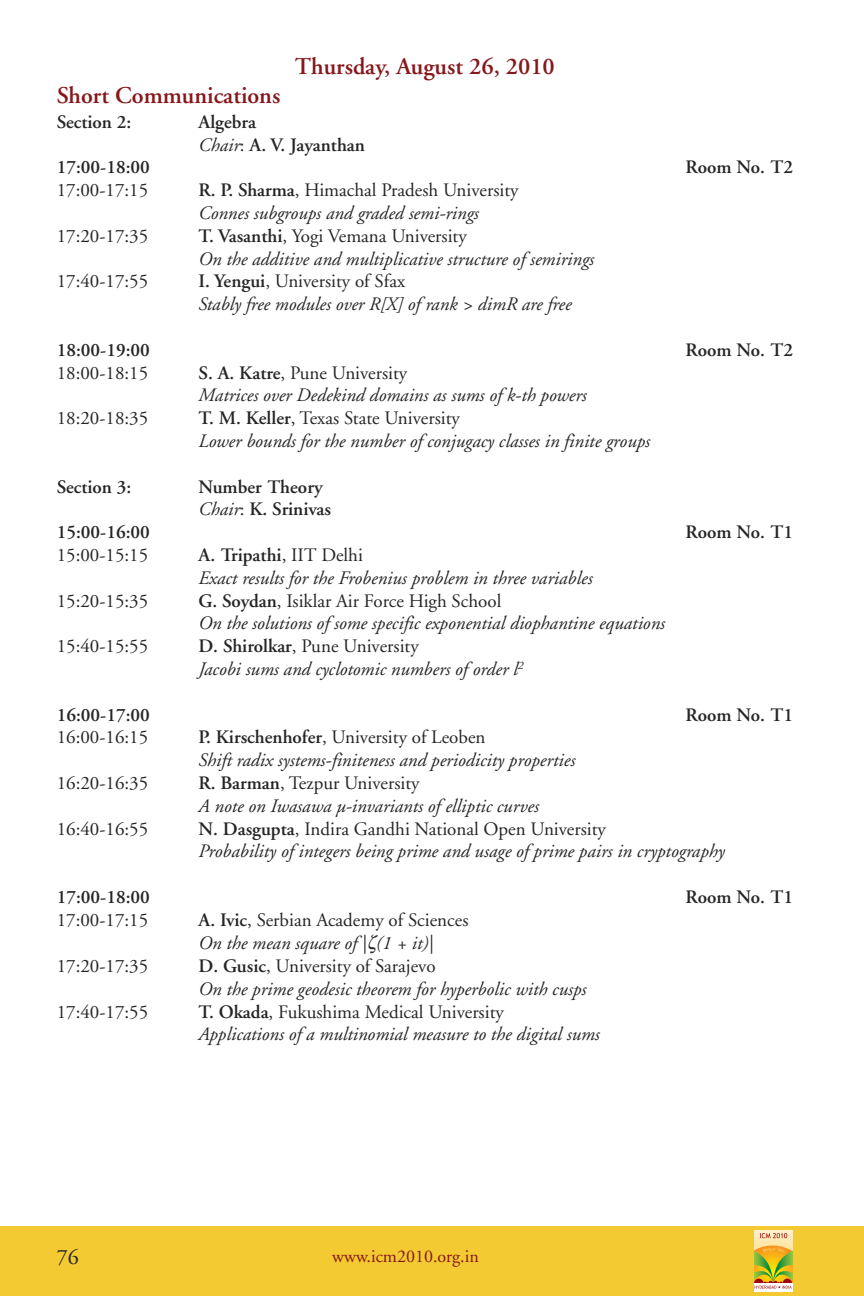
<style>
.page{position:relative;width:864px;height:1296px;background:#fff}
.page>*{position:absolute;margin:0;border:0;box-sizing:border-box;transform-origin:0 0}
.t1{font:600 24px "Adobe Garamond";color:#86181c}
.t2{font:22px "Adobe Garamond";color:#272627}
.t3{font:italic 19px/22.8px "Adobe Garamond";color:#272627}
.t4{font:19px/23.2px "Adobe Garamond";color:#272627}
.t5{font:600 19px/22.8px "Adobe Garamond";color:#272627}
.t6{font:18px "Adobe Garamond";color:#86181c}
.s1{font-weight:400;font-style:italic}
.s2{font-weight:400}
.s3{font-weight:600;font-style:normal}
.s4{font-style:normal}
.s5{font-weight:600}
.s6{font-style:italic}
</style>
<div class="page">
<div style="left:0;top:1226px;width:864px;height:70px;background:#f3ca32"></div>
<svg style="left:754px;top:1230px;width:39px;height:16px"></svg>
<svg style="left:760px;top:1233px;width:27px;height:5px"></svg>
<svg style="left:754px;top:1246px;width:39px;height:45px;background:#c5b448"></svg>
<p class="t1" style="left:295px;top:57px;width:261px">Thursday, August 26, 2010</p>
<p class="t1" style="left:57px;top:85px;width:225px">Short Communications</p>
<p class="t5" style="left:57px;top:112px;width:76px">Section 2:</p>
<p class="t5" style="left:198px;top:112px;width:168px">Algebra<br><span class="s1">Chair</span><span class="s2">:</span> A. V. Jayanthan</p>
<p class="t5" style="left:57px;top:158px;width:95px">17:00-18:00</p>
<p class="t5" style="left:686px;top:158px;width:109px">Room No. T2</p>
<p class="t4" style="left:57px;top:180px;width:93px">17:00-17:15</p>
<p class="t3" style="left:198px;top:181px;width:322px"><span class="s3">R. P. Sharma</span><span class="s4">, Himachal Pradesh University<br></span>Connes subgroups and graded semi-rings</p>
<p class="t4" style="left:57px;top:226px;width:93px">17:20-17:35</p>
<p class="t3" style="left:198px;top:226px;width:397px"><span class="s3">T. Vasanthi</span><span class="s4">, Yogi Vemana University<br></span>On the additive and multiplicative structure of semirings</p>
<p class="t4" style="left:57px;top:272px;width:93px">17:40-17:55</p>
<p class="t3" style="left:198px;top:272px;width:375px"><span class="s3">I. Yengui</span><span class="s4">, University of Sfax<br></span>Stably free modules over R[X] of rank &gt; dimR are free</p>
<p class="t5" style="left:57px;top:340px;width:95px">18:00-19:00</p>
<p class="t5" style="left:686px;top:340px;width:109px">Room No. T2</p>
<p class="t4" style="left:57px;top:363px;width:93px">18:00-18:15</p>
<p class="t3" style="left:198px;top:363px;width:390px"><span class="s3">S. A. Katre</span><span class="s4">, Pune University<br></span>Matrices over Dedekind domains as sums of k-th powers</p>
<p class="t4" style="left:57px;top:408px;width:93px">18:20-18:35</p>
<p class="t3" style="left:198px;top:409px;width:453px"><span class="s3">T. M. Keller</span><span class="s4">, Texas State University<br></span>Lower bounds for the number of conjugacy classes in finite groups</p>
<p class="t5" style="left:57px;top:477px;width:76px">Section 3:</p>
<p class="t5" style="left:198px;top:477px;width:134px">Number Theory<br><span class="s1">Chair</span><span class="s2">:</span> K. Srinivas</p>
<p class="t5" style="left:57px;top:523px;width:95px">15:00-16:00</p>
<p class="t5" style="left:686px;top:523px;width:109px">Room No. T1</p>
<p class="t4" style="left:57px;top:545px;width:93px">15:00-15:15</p>
<p class="t3" style="left:198px;top:545px;width:396px"><span class="s3">A. Tripathi</span><span class="s4">, IIT Delhi<br></span>Exact results for the Frobenius problem in three variables</p>
<p class="t4" style="left:57px;top:591px;width:93px">15:20-15:35</p>
<p class="t3" style="left:198px;top:591px;width:468px"><span class="s3">G. Soydan</span><span class="s4">, Isiklar Air Force High School<br></span>On the solutions of some specific exponential diophantine equations</p>
<p class="t4" style="left:57px;top:636px;width:93px">15:40-15:55</p>
<p class="t3" style="left:198px;top:637px;width:327px"><span class="s3">D. Shirolkar</span><span class="s4">, Pune University<br></span>Jacobi sums and cyclotomic numbers of order l<sup>2</sup></p>
<p class="t5" style="left:57px;top:705px;width:95px">16:00-17:00</p>
<p class="t5" style="left:686px;top:705px;width:109px">Room No. T1</p>
<p class="t4" style="left:57px;top:728px;width:93px">16:00-16:15</p>
<p class="t3" style="left:198px;top:728px;width:378px"><span class="s3">P. Kirschenhofer</span><span class="s4">, University of Leoben<br></span>Shift radix systems-finiteness and periodicity properties</p>
<p class="t4" style="left:57px;top:773px;width:93px">16:20-16:35</p>
<p class="t3" style="left:198px;top:773px;width:342px"><span class="s3">R. Barman</span><span class="s4">, Tezpur University<br></span>A note on Iwasawa µ-invariants of elliptic curves</p>
<p class="t4" style="left:57px;top:819px;width:93px">16:40-16:55</p>
<p class="t3" style="left:198px;top:819px;width:528px"><span class="s3">N. Dasgupta</span><span class="s4">, Indira Gandhi National Open University<br></span>Probability of integers being prime and usage of prime pairs in cryptography</p>
<p class="t5" style="left:57px;top:887px;width:95px">17:00-18:00</p>
<p class="t5" style="left:686px;top:887px;width:109px">Room No. T1</p>
<p class="t4" style="left:57px;top:910px;width:93px">17:00-17:15</p>
<p class="t4" style="left:198px;top:910px;width:272px"><span class="s5">A. Ivic</span>, Serbian Academy of Sciences<br><span class="s6">On the mean square of | (1 + it)|</span></p>
<p class="t4" style="left:57px;top:956px;width:93px">17:20-17:35</p>
<p class="t3" style="left:198px;top:956px;width:390px"><span class="s3">D. Gusic</span><span class="s4">, University of Sarajevo<br></span>On the prime geodesic theorem for hyperbolic with cusps</p>
<p class="t4" style="left:57px;top:1002px;width:93px">17:40-17:55</p>
<p class="t3" style="left:198px;top:1002px;width:403px"><span class="s3">T. Okada</span><span class="s4">, Fukushima Medical University<br></span>Applications of a multinomial measure to the digital sums</p>
<p class="t2" style="left:57px;top:1249px;width:23px">76</p>
<p class="t6" style="left:332px;top:1249px;width:148px">www.icm2010.org.in</p>
</div>
